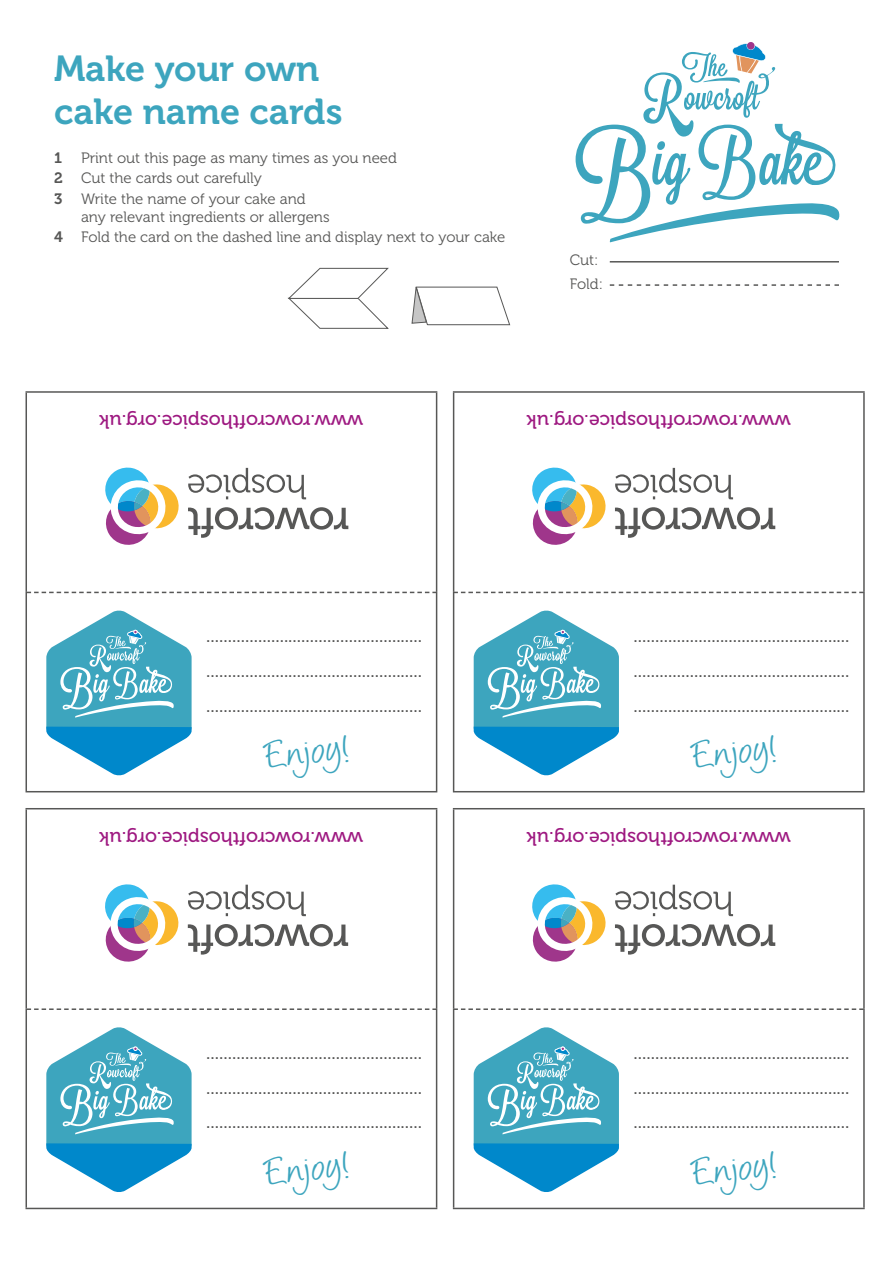
<style>
.page{position:relative;width:893px;height:1263px;background:#fff}
.page>*{position:absolute;margin:0;border:0;box-sizing:border-box;transform-origin:0 0}
.t1{font:45.75px "Angelina";color:#3da5be}
.t2{font:36px/43.2px "Museo 700";color:#3da5be}
.t3{font:19.5px "Museo 500";color:#9e1981}
.t4{font:18px "Museo 500";color:#575756}
.t5{font:15px/18px "Museo 300";color:#575756}
.t6{font:15px "Museo 700";color:#575756}
.s1{font-family:"Museo 700"}
</style>
<div class="page">
<hr style="left:610px;top:261px;width:229px;height:2px;background:#575756">
<svg style="left:610px;top:284px;width:229px;height:2px"></svg>
<svg style="left:576px;top:42px;width:263px;height:201px"></svg>
<div style="left:747px;top:42px;width:8px;height:8px;background:#9f368b;border-radius:3px"></div>
<svg style="left:287px;top:268px;width:102px;height:61px"></svg>
<svg style="left:411px;top:286px;width:100px;height:40px"></svg>
<hr style="left:26px;top:391px;width:411px;height:2px;background:#575756">
<hr style="left:26px;top:393px;width:1px;height:199px;background:#575756">
<hr style="left:453px;top:391px;width:412px;height:2px;background:#575756">
<hr style="left:863px;top:393px;width:2px;height:199px;background:#575756">
<hr style="left:26px;top:592px;width:1px;height:199px;background:#575756">
<hr style="left:863px;top:592px;width:2px;height:199px;background:#575756">
<hr style="left:26px;top:809px;width:1px;height:199px;background:#575756">
<hr style="left:863px;top:809px;width:2px;height:199px;background:#575756">
<hr style="left:26px;top:1008px;width:1px;height:200px;background:#575756">
<hr style="left:863px;top:1008px;width:2px;height:200px;background:#575756">
<hr style="left:26px;top:1208px;width:411px;height:1px;background:#575756">
<hr style="left:453px;top:1208px;width:412px;height:1px;background:#575756">
<hr style="left:453px;top:393px;width:1px;height:199px;background:#575756">
<hr style="left:453px;top:592px;width:1px;height:199px;background:#575756">
<hr style="left:453px;top:809px;width:1px;height:199px;background:#575756">
<hr style="left:453px;top:1008px;width:1px;height:200px;background:#575756">
<hr style="left:436px;top:393px;width:1px;height:199px;background:#575756">
<hr style="left:436px;top:592px;width:1px;height:199px;background:#575756">
<hr style="left:436px;top:809px;width:1px;height:199px;background:#575756">
<hr style="left:436px;top:1008px;width:1px;height:200px;background:#575756">
<hr style="left:26px;top:791px;width:411px;height:1px;background:#575756">
<hr style="left:453px;top:791px;width:412px;height:1px;background:#575756">
<hr style="left:26px;top:808px;width:411px;height:1px;background:#575756">
<hr style="left:453px;top:808px;width:412px;height:1px;background:#575756">
<svg style="left:27px;top:592px;width:409px;height:1px"></svg>
<svg style="left:454px;top:592px;width:409px;height:1px"></svg>
<svg style="left:27px;top:1008px;width:410px;height:2px"></svg>
<svg style="left:453px;top:1008px;width:411px;height:2px"></svg>
<svg style="left:46px;top:611px;width:145px;height:164px"></svg>
<svg style="left:474px;top:611px;width:145px;height:164px"></svg>
<svg style="left:46px;top:1027px;width:145px;height:165px"></svg>
<svg style="left:474px;top:1027px;width:145px;height:165px"></svg>
<svg style="left:615px;top:924px;width:160px;height:30px"></svg>
<svg style="left:615px;top:885px;width:118px;height:31px"></svg>
<svg style="left:532px;top:884px;width:74px;height:78px"></svg>
<svg style="left:188px;top:924px;width:160px;height:30px"></svg>
<svg style="left:188px;top:885px;width:118px;height:31px"></svg>
<svg style="left:105px;top:884px;width:74px;height:78px"></svg>
<svg style="left:615px;top:507px;width:160px;height:31px"></svg>
<svg style="left:615px;top:468px;width:118px;height:31px"></svg>
<svg style="left:532px;top:467px;width:74px;height:78px"></svg>
<svg style="left:188px;top:507px;width:160px;height:31px"></svg>
<svg style="left:188px;top:468px;width:118px;height:31px"></svg>
<svg style="left:105px;top:467px;width:74px;height:78px"></svg>
<p class="t2" style="left:54px;top:47px;width:290px">Make your own cake name cards</p>
<p class="t6" style="left:54px;top:150px;width:9px">1</p>
<p class="t5" style="left:81px;top:149px;width:318px">Print out this page as many times as you need</p>
<p class="t5" style="left:54px;top:170px;width:209px"><span class="s1">2</span> Cut the cards out carefully</p>
<p class="t5" style="left:81px;top:190px;width:250px;text-indent:-27px"><span class="s1">3</span> Write the name of your cake and any relevant ingredients or allergens</p>
<p class="t5" style="left:54px;top:228px;width:453px"><span class="s1">4</span> Fold the card on the dashed line and display next to your cake</p>
<p class="t5" style="left:570px;top:251px;width:30px">Cut:</p>
<p class="t5" style="left:570px;top:275px;width:35px">Fold:</p>
<p class="t3" style="left:363px;top:433px;width:265px;rotate:-180deg">www.rowcrofthospice.org.uk</p>
<p class="t3" style="left:791px;top:433px;width:265px;rotate:-180deg">www.rowcrofthospice.org.uk</p>
<p class="t4" style="left:206px;top:626px;width:217px">..................................................</p>
<p class="t4" style="left:206px;top:661px;width:217px">..................................................</p>
<p class="t4" style="left:206px;top:696px;width:217px">..................................................</p>
<p class="t1" style="left:264px;top:736px;width:86px;rotate:-5deg">Enjoy!</p>
<p class="t3" style="left:363px;top:849px;width:265px;rotate:-180deg">www.rowcrofthospice.org.uk</p>
<p class="t4" style="left:634px;top:626px;width:217px">..................................................</p>
<p class="t4" style="left:634px;top:661px;width:217px">..................................................</p>
<p class="t4" style="left:634px;top:696px;width:217px">..................................................</p>
<p class="t1" style="left:691px;top:736px;width:86px;rotate:-5deg">Enjoy!</p>
<p class="t3" style="left:791px;top:849px;width:265px;rotate:-180deg">www.rowcrofthospice.org.uk</p>
<p class="t4" style="left:206px;top:1043px;width:217px">..................................................</p>
<p class="t4" style="left:206px;top:1077px;width:217px">..................................................</p>
<p class="t4" style="left:206px;top:1112px;width:217px">..................................................</p>
<p class="t1" style="left:264px;top:1152px;width:86px;rotate:-5deg">Enjoy!</p>
<p class="t4" style="left:634px;top:1043px;width:217px">..................................................</p>
<p class="t4" style="left:634px;top:1077px;width:217px">..................................................</p>
<p class="t4" style="left:634px;top:1112px;width:217px">..................................................</p>
<p class="t1" style="left:691px;top:1152px;width:86px;rotate:-5deg">Enjoy!</p>
</div>
